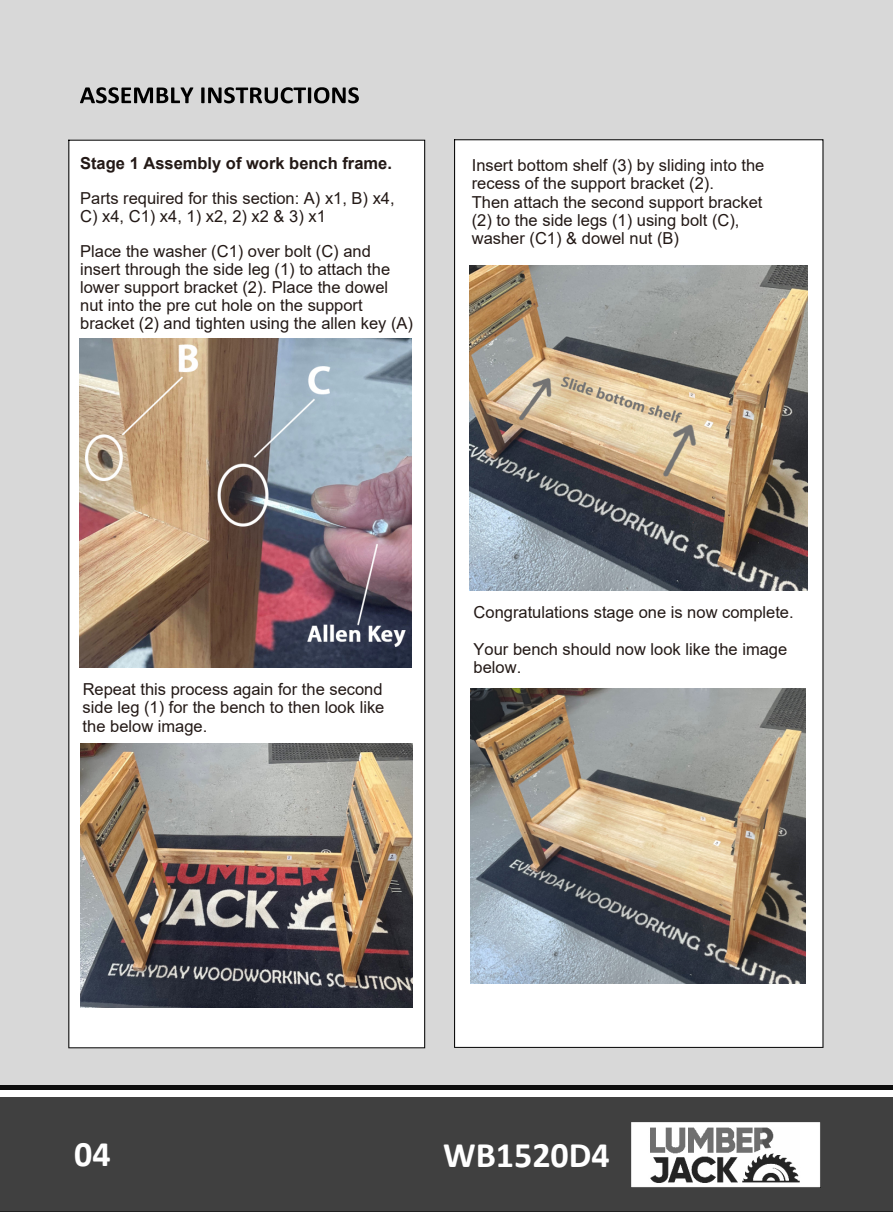
<style>
.page{position:relative;width:893px;height:1212px;background:#d8d8d8}
.page>*{position:absolute;margin:0;border:0;box-sizing:border-box;transform-origin:0 0}
.t1{font:700 36px "Calibri";color:#fff}
.t2{font:700 36px "Calibri";color:#fff}
.t3{font:16.5px/18.1px "Arial";color:#231916}
.t4{font:700 16.5px "Arial";color:#231916}
.s1{font-style:inherit}
</style>
<div class="page">
<hr style="left:0;top:1087px;width:893px;height:3px;background:#0d0d0d">
<hr style="left:0;top:1086px;width:893px;height:3px;background:#0d0d0d">
<div style="left:0;top:1095px;width:893px;height:117px;background:#404040"></div>
<hr style="left:0;top:1211px;width:893px;height:1px;background:#000">
<div style="left:0;top:1090px;width:893px;height:7px;background:#fff"></div>
<svg style="left:631px;top:1122px;width:190px;height:33px"></svg>
<svg style="left:80px;top:87px;width:279px;height:16px"></svg>
<div style="left:68px;top:140px;width:357px;height:908px;background:#fff"></div>
<div style="left:454px;top:139px;width:369px;height:909px;background:#fff"></div>
<img style="left:80px;top:339px;width:332px;height:329px">
<img style="left:81px;top:744px;width:331px;height:264px">
<img style="left:469px;top:265px;width:338px;height:325px">
<img style="left:471px;top:689px;width:335px;height:295px">
<img style="left:631px;top:1123px;width:189px;height:64px">
<p class="t4" style="left:80px;top:152px;width:313px">Stage 1 Assembly of work bench frame.</p>
<p class="t3" style="left:80px;top:189px;width:316px">Parts required for this section: A) x1, B) x4,<br>C) x4, C1) x4, 1) x2, 2) x2 &amp; 3) x1</p>
<p class="t3" style="left:80px;top:242px;width:334px">Place the washer (C1) over bolt (C) and insert through the side leg (1) to attach the lower support bracket (2). Place the dowel nut into the pre cut hole on the support bracket (2) and tighten using the allen key (A<span class="s1">)</span></p>
<p class="t3" style="left:472px;top:156px;width:294px">Insert bottom shelf (3) by sliding into the recess of the support bracket (2).<br>Then attach the second support bracket (2) to the side legs (1) using bolt (C), washer (C1) &amp; dowel nut (B)</p>
<p class="t3" style="left:83px;top:680px;width:303px;text-align:justify">Repeat this process again for the second side leg (1) for the bench to then look like the below image.</p>
<p class="t3" style="left:474px;top:603px;width:322px">Congratulations stage one is now complete.</p>
<p class="t3" style="left:474px;top:640px;width:315px">Your bench should now look like the image below.</p>
<h1 class="t2" style="left:74px;top:1129px;width:38px">04</h1>
<h1 class="t1" style="left:443px;top:1129px;width:168px">WB1520D4</h1>
</div>
